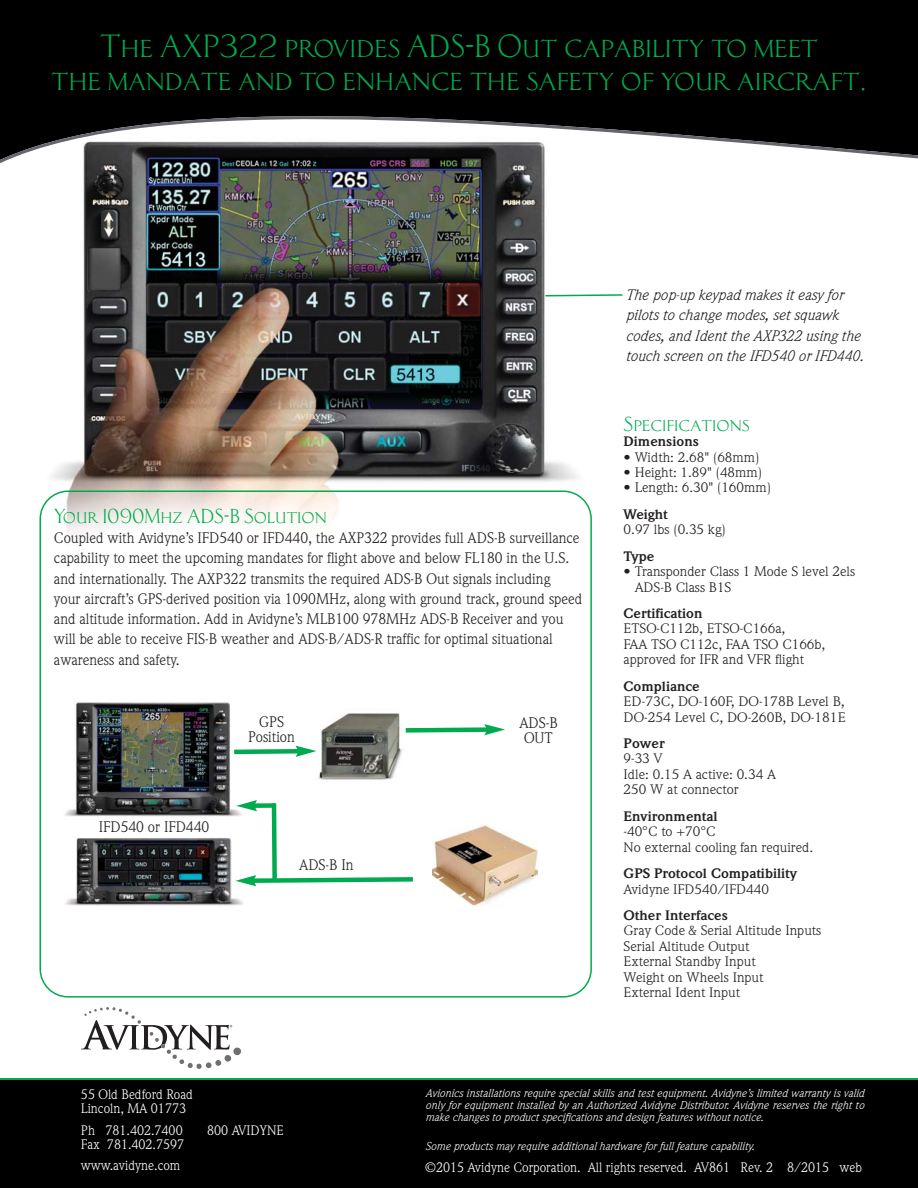
<style>
.page{position:relative;width:918px;height:1188px;background:#fff}
.page>*{position:absolute;margin:0;border:0;box-sizing:border-box;transform-origin:0 0}
.t1{font:33.15px/33.3px "AT Classic Roman";color:#00ab50;text-align:center}
.t2{font:21px "AT Classic Roman";color:#00ab50}
.t3{font:15px/20.2px "Weidemann";color:#231f20;text-align:center}
.t4{font:italic 15px/20.2px "Weidemann";color:#231f20}
.t5{font:13.5px/15.5px "Weidemann";color:#231f20;scale:1.08 1}
.t6{font:13.5px/14.4px "Weidemann";color:#fff}
.t7{font:700 13.5px "Weidemann";color:#231f20;scale:1.08 1}
.t8{font:13.5px/15.5px "Weidemann";color:#231f20;scale:1.1 1}
.t9{font:italic 11.25px/12px "Weidemann";color:#fff;text-align:justify}
</style>
<div class="page">
<img style="left:51px;top:277px;width:526px;height:214px">
<svg style="left:39px;top:491px;width:553px;height:507px"></svg>
<svg style="left:0;top:0;width:918px;height:277px"></svg>
<div style="left:0;top:1080px;width:918px;height:108px;background:#000"></div>
<hr style="left:0;top:1078px;width:918px;height:2px;background:#00ab50">
<div style="left:233px;top:1048px;width:8px;height:7px;background:#6d6f71;border-radius:50%"></div>
<svg style="left:81px;top:1007px;width:151px;height:62px"></svg>
<img style="left:432px;top:817px;width:105px;height:92px">
<img style="left:63px;top:700px;width:183px;height:121px">
<img style="left:310px;top:703px;width:102px;height:82px">
<img style="left:59px;top:837px;width:191px;height:72px">
<svg style="left:230px;top:746px;width:86px;height:11px"></svg>
<svg style="left:544px;top:293px;width:79px;height:4px"></svg>
<svg style="left:401px;top:724px;width:104px;height:11px"></svg>
<svg style="left:235px;top:799px;width:182px;height:87px"></svg>
<h1 class="t1" style="left:51px;top:29px;width:817px">The AXP322 provides ADS-B Out capability to meet<br>the mandate and to enhance the safety of your aircraft.</h1>
<h2 class="t2" style="left:54px;top:503px;width:274px">Your 1090Mhz ADS-B Solution</h2>
<p class="t3" style="left:54px;top:529px;width:530px;text-align:left">Coupled with Avidyne’s IFD540 or IFD440, the AXP322 provides full ADS-B surveillance capability to meet the upcoming mandates for flight above and below FL180 in the U.S. and internationally. The AXP322 transmits the required ADS-B Out signals including<br>your aircraft’s GPS-derived position via 1090MHz, along with ground track, ground speed and altitude information. Add in Avidyne’s MLB100 978MHz ADS-B Receiver and you will be able to receive FIS-B weather and ADS-B/ADS-R traffic for optimal situational awareness and safety.</p>
<p class="t3" style="left:99px;top:818px;width:112px">IFD540 or IFD440</p>
<p class="t3" style="left:248px;top:716px;width:48px;line-height:15px">GPS<br>Position</p>
<p class="t3" style="left:519px;top:716px;width:40px;line-height:15px">ADS-B<br>OUT</p>
<p class="t3" style="left:299px;top:856px;width:56px">ADS-B In</p>
<p class="t4" style="left:626px;top:286px;width:239px">The pop-up keypad makes it easy for pilots to change modes, set squawk codes, and Ident the AXP322 using the touch screen on the IFD540 or IFD440.</p>
<h2 class="t2" style="left:624px;top:411px;width:127px">Specifications</h2>
<p class="t7" style="left:624px;top:436px;width:71px">Dimensions</p>
<p class="t5" style="left:624px;top:450px;width:127px">• Width: 2.68" (68mm)</p>
<p class="t5" style="left:624px;top:466px;width:130px">• Height: 1.89" (48mm)</p>
<p class="t5" style="left:624px;top:481px;width:138px">• Length: 6.30" (160mm)</p>
<p class="t7" style="left:624px;top:509px;width:42px">Weight</p>
<p class="t5" style="left:624px;top:523px;width:96px">0.97 lbs (0.35 kg)</p>
<p class="t7" style="left:624px;top:551px;width:30px">Type</p>
<p class="t5" style="left:635px;top:565px;width:206px;text-indent:-11px">• Transponder Class 1 Mode S level 2els<br>ADS-B Class B1S</p>
<p class="t7" style="left:624px;top:608px;width:74px">Certification</p>
<p class="t5" style="left:624px;top:622px;width:188px">ETSO-C112b, ETSO-C166a,<br>FAA TSO C112c, FAA TSO C166b, approved for IFR and VFR flight</p>
<p class="t7" style="left:624px;top:681px;width:72px">Compliance</p>
<p class="t8" style="left:624px;top:695px;width:203px">ED-73C, DO-160F, DO-178B Level B,<br>DO-254 Level C, DO-260B, DO-181E</p>
<p class="t7" style="left:624px;top:738px;width:39px">Power</p>
<p class="t5" style="left:624px;top:752px;width:143px">9-33 V<br>Idle: 0.15 A active: 0.34 A<br>250 W at connector</p>
<p class="t7" style="left:624px;top:811px;width:88px">Environmental</p>
<p class="t5" style="left:624px;top:825px;width:177px">-40°C to +70°C<br>No external cooling fan required.</p>
<p class="t7" style="left:624px;top:868px;width:162px">GPS Protocol Compatibility</p>
<p class="t5" style="left:624px;top:882px;width:136px">Avidyne IFD540/IFD440</p>
<p class="t7" style="left:624px;top:910px;width:98px">Other Interfaces</p>
<p class="t5" style="left:624px;top:924px;width:185px">Gray Code &amp; Serial Altitude Inputs<br>Serial Altitude Output<br>External Standby Input<br>Weight on Wheels Input<br>External Ident Input</p>
<p class="t6" style="left:81px;top:1088px;width:113px">55 Old Bedford Road<br>Lincoln, MA 01773</p>
<p class="t6" style="left:81px;top:1124px;width:103px">Ph 781.402.7400</p>
<p class="t6" style="left:207px;top:1124px;width:78px">800 AVIDYNE</p>
<p class="t6" style="left:81px;top:1135px;width:105px;line-height:21.3px">Fax 781.402.7597 www.avidyne.com</p>
<p class="t9" style="left:425px;top:1088px;width:440px">Avionics installations require special skills and test equipment. Avidyne’s limited warranty is valid only for equipment installed by an Authorized Avidyne Distributor. Avidyne reserves the right to make changes to product specifications and design features without notice.</p>
<p class="t9" style="left:425px;top:1141px;width:331px">Some products may require additional hardware for full feature capability.</p>
<p class="t6" style="left:425px;top:1161px;width:438px">©2015 Avidyne Corporation. All rights reserved. AV861 Rev. 2 8/2015 web</p>
</div>
